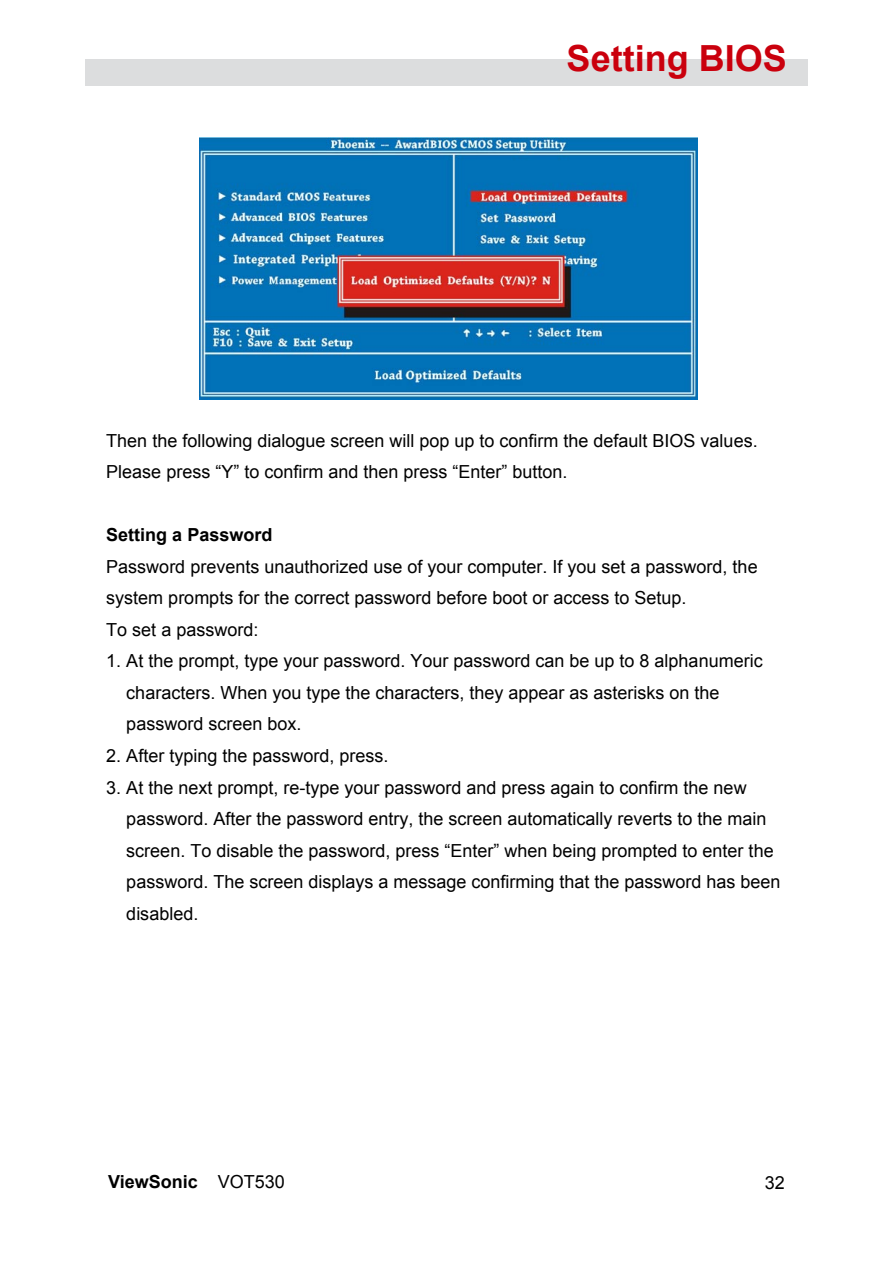
<style>
.page{position:relative;width:893px;height:1263px;background:#fff}
.page>*{position:absolute;margin:0;border:0;box-sizing:border-box;transform-origin:0 0}
.t1{font:700 36px "Arial";color:#ca000d}
.t2{font:18px/31.5px "Arial";color:#000}
.t3{font:700 18px "Arial";color:#000}
.s1{font-weight:400}
</style>
<div class="page">
<div style="left:85px;top:59px;width:723px;height:26px;background:#dcddde"></div>
<img style="left:200px;top:137px;width:497px;height:262px">
<h1 class="t1" style="left:567px;top:35px;width:222px">Setting BIOS</h1>
<p class="t2" style="left:106px;top:425px;width:653px">Then the following dialogue screen will pop up to confirm the default BIOS values.<br>Please press “Y” to confirm and then press “Enter” button.</p>
<p class="t3" style="left:106px;top:523px;width:168px">Setting a Password</p>
<p class="t2" style="left:106px;top:551px;width:653px">Password prevents unauthorized use of your computer. If you set a password, the system prompts for the correct password before boot or access to Setup.<br>To set a password:</p>
<p class="t2" style="left:126px;top:646px;width:638px;text-indent:-20px">1. At the prompt, type your password. Your password can be up to 8 alphanumeric characters. When you type the characters, they appear as asterisks on the password screen box.</p>
<p class="t2" style="left:106px;top:740px;width:284px">2. After typing the password, press.</p>
<p class="t2" style="left:126px;top:772px;width:656px;text-indent:-20px">3. At the next prompt, re-type your password and press again to confirm the new password. After the password entry, the screen automatically reverts to the main screen. To disable the password, press “Enter” when being prompted to enter the password. The screen displays a message confirming that the password has been disabled.</p>
<p class="t3" style="left:108px;top:1170px;width:178px">ViewSonic <span class="s1">VOT530</span></p>
<p class="t2" style="left:765px;top:1167px;width:22px">32</p>
</div>
